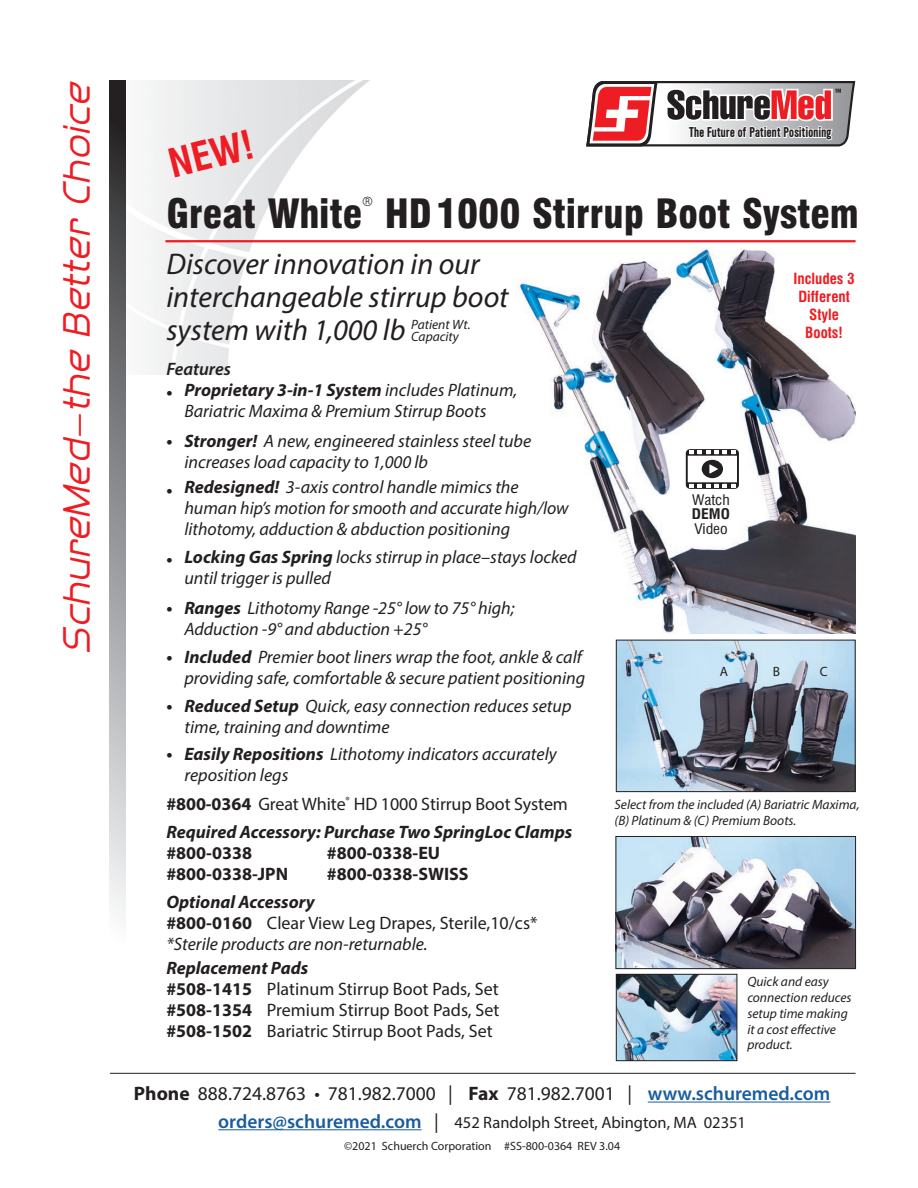
<style>
.page{position:relative;width:918px;height:1188px;background:#fff}
.page>*{position:absolute;margin:0;border:0;box-sizing:border-box;transform-origin:0 0}
.t1{font:900 39.3px "Corporate Condensed";color:#231f20}
.t2{font:italic 39px "Silverfork";color:#ee1d23}
.t3{font:700 39px "Corporate Condensed";color:#ee1d23}
.t4{font:italic 30px/33px "Myriad Pro";color:#231f20}
.t5{font:19.5px "Myriad Pro";color:#231f20}
.t6{font:italic 18px/21px "Myriad Pro";color:#231f20}
.t7{font:18px/21px "Myriad Pro";color:#231f20}
.t8{font:italic 700 18px/21px "Myriad Pro";color:#231f20}
.t9{font:700 18px "Myriad Pro";color:#231f20}
.t10{font:italic 600 18px "Myriad Pro";color:#231f20}
.t11{font:16.5px "Myriad Pro";color:#231f20}
.t12{font:700 15px/18px "Corporate Condensed";color:#ee1d23;text-align:center}
.leading{font:14.25px/14.2px "Corporate Condensed";color:#231f20;text-align:justify;scale:1.1 1}
.t13{font:italic 13.5px/15.8px "Myriad Pro";color:#231f20}
.t14{font:13.5px "Myriad Pro";color:#231f20}
.t15{font:13.05px "Corporate Condensed";color:#231f20}
.t16{font:700 12.6px "Simple Type";letter-spacing:.01em;color:#231f20}
.t17{font:12px "Myriad Pro";color:#231f20}
.s1{font-weight:700}
.s2{font-style:normal}
.s3{font-weight:700;font-style:normal}
.s4{font-weight:700;font-style:italic}
.s5{font-weight:600;color:#175d9e}
.s6{font-weight:600;font-size:19.5px;color:#175d9e}
.s7{font-size:19.5px}
</style>
<div class="page">
<img style="left:518px;top:248px;width:338px;height:385px">
<img style="left:146px;top:81px;width:308px;height:294px">
<div style="left:110px;top:81px;width:16px;height:909px;background:linear-gradient(to bottom,#212022,#fff)"></div>
<svg style="left:110px;top:1051px;width:746px;height:52px"></svg>
<hr style="left:648px;top:1102px;width:182px;height:1px;background:#175d9e">
<hr style="left:218px;top:1129px;width:204px;height:1px;background:#175d9e">
<hr style="left:110px;top:1073px;width:746px;height:1px;background:#231f20">
<hr style="left:165px;top:240px;width:691px;height:2px;background:#ee1d23">
<svg style="left:586px;top:81px;width:269px;height:65px"></svg>
<img style="left:618px;top:642px;width:236px;height:148px">
<div style="left:616px;top:640px;width:240px;height:152px;border:1px solid #231f20"></div>
<img style="left:618px;top:838px;width:236px;height:129px">
<div style="left:616px;top:836px;width:240px;height:133px;border:1px solid #231f20"></div>
<img style="left:618px;top:976px;width:117px;height:83px">
<div style="left:616px;top:974px;width:121px;height:87px;border:1px solid #231f20"></div>
<svg style="left:686px;top:449px;width:53px;height:40px"></svg>
<p class="t2" style="left:53px;top:654px;width:574px;rotate:-90deg">SchureMed–the Better Choice</p>
<p class="t3" style="left:164px;top:141px;width:87px;rotate:-14deg">NEW!</p>
<p class="t16" style="left:689px;top:124px;width:144px">The Future of Patient Positioning</p>
<p class="t1" style="left:166px;top:190px;width:197px">Great White</p>
<p class="t15" style="left:362px;top:194px;width:12px">®</p>
<p class="t1" style="left:385px;top:190px;width:475px">HD1000 Stirrup Boot System</p>
<p class="t4" style="left:166px;top:247px;width:344px">Discover innovation in our interchangeable stirrup boot system with 1,000 lb</p>
<p class="t10" style="left:166px;top:357px;width:66px">Features</p>
<p class="t6" style="left:184px;top:379px;width:334px;text-indent:-18px"><span class="s1">• Proprietary 3-in-1 System</span> includes Platinum,<br>Bariatric Maxima &amp; Premium Stirrup Boots</p>
<p class="t6" style="left:184px;top:430px;width:348px;text-indent:-18px"><span class="s1">• Stronger!</span> A new, engineered stainless steel tube increases load capacity to 1,000 lb</p>
<p class="t6" style="left:184px;top:476px;width:386px;text-indent:-18px"><span class="s1">• Redesigned!</span> 3-axis control handle mimics the human hip’s motion for smooth and accurate high/low lithotomy, adduction &amp; abduction positioning</p>
<p class="t6" style="left:184px;top:546px;width:394px;text-indent:-18px"><span class="s1">• Locking Gas Spring</span> locks stirrup in place–stays locked until trigger is pulled</p>
<p class="t6" style="left:184px;top:597px;width:332px;text-indent:-18px"><span class="s1">• Ranges</span> Lithotomy Range -25° low to 75° high;<br>Adduction -9° and abduction +25°</p>
<p class="t6" style="left:166px;top:646px;width:420px;text-align:right"><span class="s1">• Included</span> Premier boot liners wrap the foot, ankle &amp; calf providing safe, comfortable &amp; secure patient positioning</p>
<p class="t6" style="left:184px;top:695px;width:389px;text-indent:-18px"><span class="s1">• Reduced Setup</span> Quick, easy connection reduces setup time, training and downtime</p>
<p class="t6" style="left:184px;top:743px;width:374px;text-indent:-18px"><span class="s1">• Easily Repositions</span> Lithotomy indicators accurately reposition legs</p>
<p class="t7" style="left:166px;top:793px;width:403px"><span class="s1">#800-0364</span> Great White<sup>®</sup> HD 1000 Stirrup Boot System</p>
<p class="t8" style="left:166px;top:821px;width:408px">Required Accessory: Purchase Two SpringLoc Clamps <span class="s2">#800-0338</span></p>
<p class="t12" style="left:794px;top:270px;width:63px">Includes 3<br>Different<br>Style<br>Boots!</p>
<p class="t13" style="left:411px;top:318px;width:61px;line-height:12px">Patient Wt.<br>Capacity</p>
<p class="leading" style="left:692px;top:493px;width:36px">Watch <span class="s1">DEMO </span>Video</p>
<p class="t14" style="left:720px;top:663px;width:10px">A</p>
<p class="t14" style="left:773px;top:663px;width:9px">B</p>
<p class="t14" style="left:820px;top:663px;width:9px">C</p>
<p class="t13" style="left:615px;top:796px;width:247px">Select from the included (A) Bariatric Maxima, (B) Platinum &amp; (C) Premium Boots.</p>
<p class="t9" style="left:327px;top:841px;width:115px">#800-0338-EU</p>
<p class="t9" style="left:166px;top:862px;width:123px">#800-0338-JPN</p>
<p class="t9" style="left:327px;top:862px;width:143px">#800-0338-SWISS</p>
<p class="t8" style="left:166px;top:890px;width:150px">Optional Accessory</p>
<p class="t6" style="left:166px;top:912px;width:373px"><span class="s3">#800-0160</span> <span class="s2">Clear View Leg Drapes, Sterile,10/cs* </span>*Sterile products are non-returnable.</p>
<p class="t7" style="left:166px;top:957px;width:334px"><span class="s4">Replacement Pads<br></span><span class="s1">#508-1415</span> Platinum Stirrup Boot Pads, Set</p>
<p class="t7" style="left:166px;top:999px;width:335px"><span class="s1">#508-1354</span> Premium Stirrup Boot Pads, Set</p>
<p class="t7" style="left:166px;top:1020px;width:328px"><span class="s1">#508-1502</span> Bariatric Stirrup Boot Pads, Set</p>
<p class="t13" style="left:747px;top:974px;width:106px">Quick and easy connection reduces setup time making it a cost effective product.</p>
<p class="t5" style="left:134px;top:1082px;width:698px"><span class="s1">Phone</span> 888.724.8763 • 781.982.7000 | <span class="s1">Fax</span> 781.982.7001 | <span class="s5">www.schuremed.com</span></p>
<p class="t11" style="left:218px;top:1112px;width:529px"><span class="s6">orders@schuremed.com</span> <span class="s7">|</span> 452 Randolph Street, Abington, MA 02351</p>
<p class="t17" style="left:344px;top:1138px;width:278px">©2021 Schuerch Corporation #SS-800-0364 REV 3.04</p>
</div>
